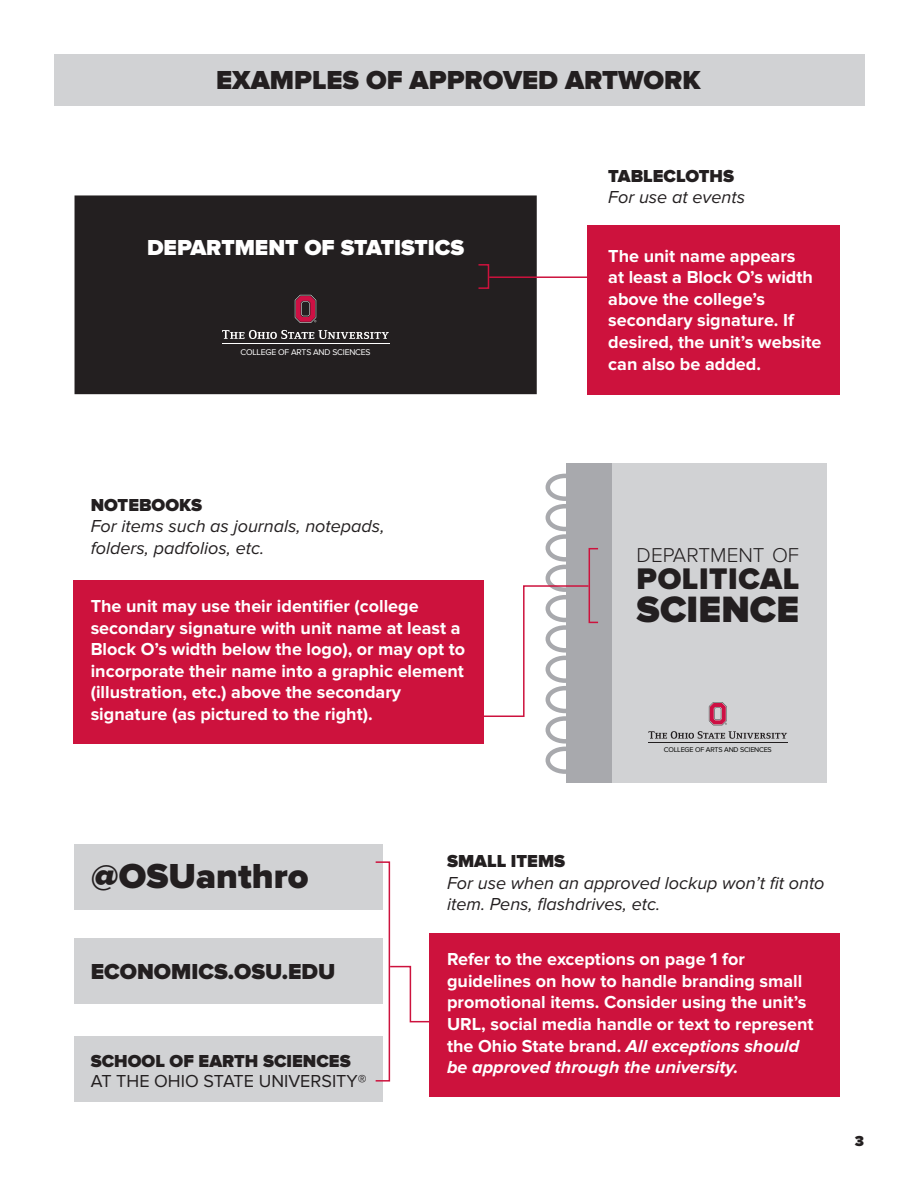
<style>
.page{position:relative;width:918px;height:1188px;background:#fff}
.page>*{position:absolute;margin:0;border:0;box-sizing:border-box;transform-origin:0 0}
.t1{font:900 37.95px "Proxima Nova";letter-spacing:.005em;color:#231f20}
.t2{font:900 36px "Proxima Nova";color:#231f20}
.t3{font:900 30.9px "Proxima Nova";letter-spacing:.02em;color:#231f20}
.t4{font:900 27px "Proxima Nova";color:#231f20}
.t5{font:900 22.5px "Proxima Nova";color:#fff}
.t6{font:900 22.5px "Proxima Nova";color:#231f20}
.t7{font:300 20.85px "Proxima Nova";color:#231f20}
.t8{font:700 18px/21.6px "Proxima Nova";color:#fff}
.t9{font:italic 18px/21.6px "Proxima Nova";color:#231f20}
.t10{font:900 18px "Proxima Nova";color:#231f20}
.t11{font:18px "Proxima Nova";color:#231f20}
.t12{font:900 15px "Proxima Nova";color:#231f20}
.t13{font:8.7px "Proxima Nova";letter-spacing:-.025em;color:#fff}
.t14{font:7.2px "Proxima Nova";letter-spacing:-.025em;color:#040503}
.s1{font-style:italic}
</style>
<div class="page">
<div style="left:55px;top:54px;width:810px;height:52px;background:#d1d2d4"></div>
<div style="left:75px;top:195px;width:462px;height:199px;background:#231f20"></div>
<svg style="left:222px;top:330px;width:167px;height:9px;background:#6a6868"></svg>
<hr style="left:222px;top:344px;width:167px;height:1px;background:#fff">
<svg style="left:295px;top:295px;width:21px;height:28px"></svg>
<div style="left:478px;top:264px;width:11px;height:25px;border:2px solid #cd123d"></div>
<hr style="left:489px;top:276px;width:218px;height:2px;background:#cd123d">
<div style="left:588px;top:225px;width:252px;height:169px;background:#cd123d"></div>
<div style="left:73px;top:580px;width:411px;height:164px;background:#cd123d"></div>
<div style="left:429px;top:933px;width:411px;height:164px;background:#cd123d"></div>
<div style="left:566px;top:463px;width:260px;height:320px;background:#d1d2d4"></div>
<div style="left:75px;top:845px;width:308px;height:65px;background:#d1d2d4"></div>
<div style="left:75px;top:938px;width:308px;height:66px;background:#d1d2d4"></div>
<div style="left:75px;top:1037px;width:308px;height:65px;background:#d1d2d4"></div>
<div style="left:546px;top:474px;width:39px;height:27px;border:4px solid #a8a9ad;border-radius:50%"></div>
<div style="left:546px;top:534px;width:39px;height:28px;border:4px solid #a8a9ad;border-radius:50%"></div>
<div style="left:546px;top:716px;width:39px;height:28px;border:4px solid #a8a9ad;border-radius:50%"></div>
<div style="left:546px;top:504px;width:39px;height:27px;border:4px solid #a8a9ad;border-radius:50%"></div>
<div style="left:546px;top:565px;width:39px;height:27px;border:4px solid #a8a9ad;border-radius:50%"></div>
<div style="left:546px;top:747px;width:39px;height:27px;border:4px solid #a8a9ad;border-radius:50%"></div>
<div style="left:566px;top:463px;width:45px;height:320px;background:#a8a9ad"></div>
<svg style="left:648px;top:731px;width:139px;height:8px"></svg>
<hr style="left:648px;top:743px;width:140px;height:1px;background:#231f20">
<svg style="left:709px;top:702px;width:18px;height:23px"></svg>
<svg style="left:484px;top:585px;width:106px;height:133px"></svg>
<svg style="left:389px;top:965px;width:40px;height:58px"></svg>
<p class="t4" style="left:216px;top:64px;width:486px">EXAMPLES OF APPROVED ARTWORK</p>
<p class="t5" style="left:147px;top:235px;width:319px">DEPARTMENT OF STATISTICS</p>
<p class="t13" style="left:240px;top:347px;width:132px">COLLEGE OF ARTS AND SCIENCES</p>
<p class="t10" style="left:608px;top:165px;width:127px">TABLECLOTHS</p>
<p class="t9" style="left:608px;top:187px;width:138px">For use at events</p>
<p class="t8" style="left:608px;top:245px;width:215px">The unit name appears<br>at least a Block O’s width above the college’s secondary signature. If desired, the unit’s website can also be added.</p>
<p class="t10" style="left:91px;top:494px;width:113px">NOTEBOOKS</p>
<p class="t9" style="left:91px;top:516px;width:295px">For items such as journals, notepads, folders, padfolios, etc.</p>
<p class="t8" style="left:91px;top:596px;width:376px">The unit may use their identifier (college secondary signature with unit name at least a Block O’s width below the logo), or may opt to incorporate their name into a graphic element (illustration, etc.) above the secondary signature (as pictured to the right).</p>
<p class="t7" style="left:637px;top:543px;width:164px">DEPARTMENT OF</p>
<p class="t3" style="left:637px;top:561px;width:164px">POLITICAL</p>
<p class="t1" style="left:637px;top:588px;width:164px">SCIENCE</p>
<p class="t14" style="left:664px;top:745px;width:110px">COLLEGE OF ARTS AND SCIENCES</p>
<p class="t2" style="left:91px;top:855px;width:219px">@OSUanthro</p>
<p class="t6" style="left:91px;top:959px;width:246px">ECONOMICS.OSU.EDU</p>
<p class="t10" style="left:91px;top:1051px;width:261px">SCHOOL OF EARTH SCIENCES</p>
<p class="t11" style="left:91px;top:1070px;width:278px">AT THE OHIO STATE UNIVERSITY®</p>
<p class="t10" style="left:447px;top:851px;width:120px">SMALL ITEMS</p>
<p class="t9" style="left:447px;top:872px;width:379px">For use when an approved lockup won’t fit onto item. Pens, flashdrives, etc.</p>
<p class="t8" style="left:447px;top:949px;width:368px">Refer to the exceptions on page 1 for guidelines on how to handle branding small promotional items. Consider using the unit’s URL, social media handle or text to represent the Ohio State brand. <span class="s1">All exceptions should be approved through the university.</span></p>
<p class="t12" style="left:855px;top:1132px;width:11px">3</p>
</div>
